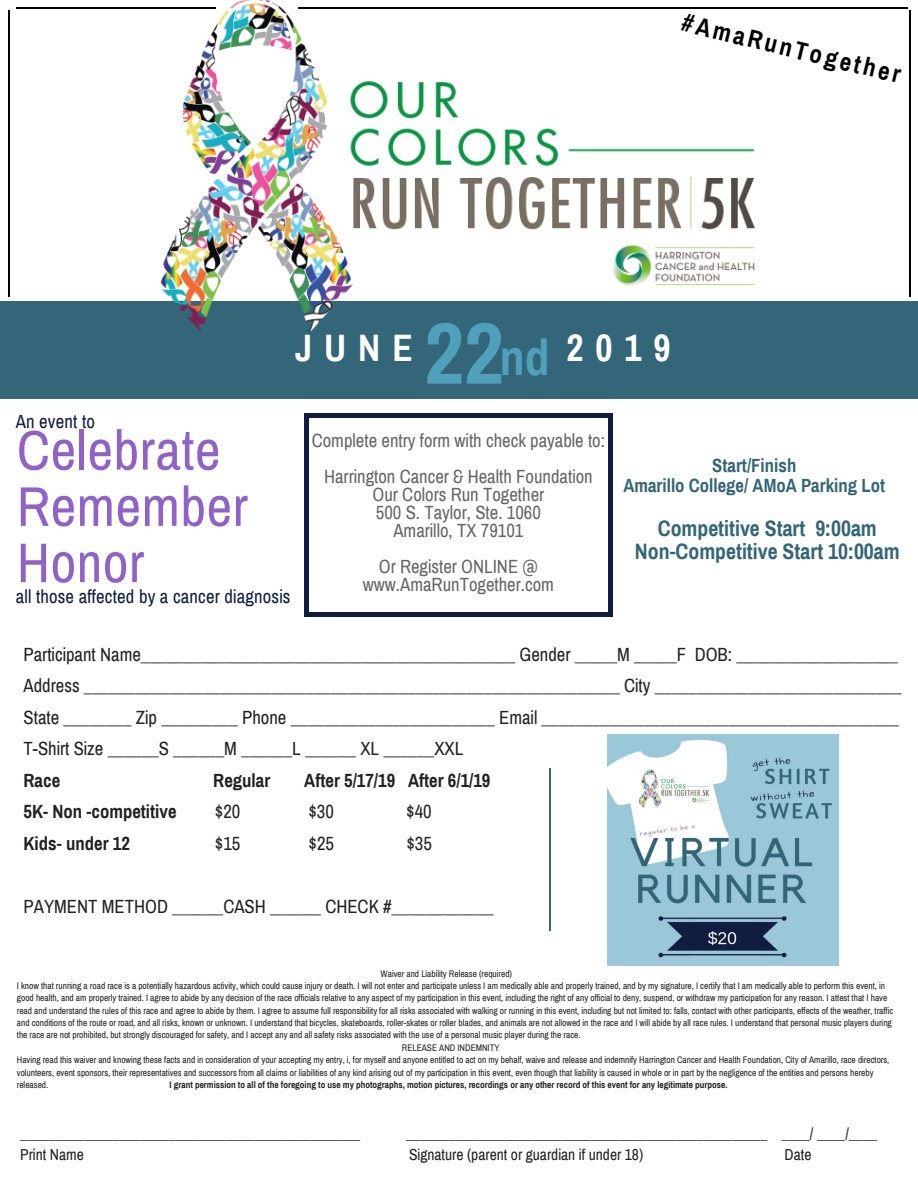
<style>
.page{position:relative;width:918px;height:1188px;background:#fff}
.page>*{position:absolute;margin:0;border:0;box-sizing:border-box;transform-origin:0 0}
.t1{font:700 87.15px "Archivo Narrow";color:#50a0bc}
.t2{font:55.95px/56.2px "Archivo Narrow";letter-spacing:.01em;color:#9061c8}
.t3{font:700 49.8px "Archivo Narrow";color:#50a0bc}
.t4{font:700 37.35px "Archivo Narrow";letter-spacing:.32em;color:#fff}
.t5{font:700 24.9px "Archivo Narrow";color:#000}
.t6{font:700 21.75px/23.7px "Archivo Narrow";color:#336678;text-align:center}
.t7{font:18.75px/31.5px "Archivo Narrow";color:#222}
.t8{font:18.75px/18px "Archivo Narrow";color:#666;text-align:center}
.t9{font:700 18.75px "Archivo Narrow";color:#222}
.t10{font:18.75px "Archivo Narrow";letter-spacing:.01em;color:#101d40}
.t11{font:700 18.75px/20.2px "Archivo Narrow";color:#336678;text-align:center}
.t12{font:15.6px "Archivo Narrow";color:#222}
.t13{font:9.3px "Archivo Narrow";color:#222}
.t14{font:700 9.3px "Archivo Narrow";color:#222}
</style>
<div class="page">
<svg style="left:609px;top:612px;width:4px;height:4px"></svg>
<div style="left:304px;top:417px;width:5px;height:195px;background:#101d40"></div>
<svg style="left:304px;top:612px;width:4px;height:4px"></svg>
<div style="left:608px;top:417px;width:5px;height:195px;background:#101d40"></div>
<hr style="left:308px;top:612px;width:301px;height:4px;background:#101d40">
<svg style="left:609px;top:413px;width:4px;height:4px"></svg>
<svg style="left:304px;top:413px;width:4px;height:4px"></svg>
<div style="left:308px;top:413px;width:301px;height:5px;background:#101d40"></div>
<svg style="left:549px;top:768px;width:2px;height:9px"></svg>
<hr style="left:549px;top:777px;width:2px;height:65px;background:#336678">
<hr style="left:549px;top:842px;width:2px;height:65px;background:#336678">
<svg style="left:549px;top:907px;width:2px;height:24px"></svg>
<div style="left:0;top:302px;width:918px;height:97px;background:#336678"></div>
<img style="left:147px;top:0;width:621px;height:333px">
<svg style="left:299px;top:7px;width:10px;height:2px"></svg>
<hr style="left:309px;top:7px;width:72px;height:2px;background:#000">
<hr style="left:381px;top:7px;width:72px;height:2px;background:#000">
<hr style="left:453px;top:7px;width:72px;height:2px;background:#000">
<hr style="left:525px;top:7px;width:72px;height:2px;background:#000">
<hr style="left:597px;top:7px;width:73px;height:2px;background:#000">
<hr style="left:669px;top:7px;width:73px;height:2px;background:#000">
<hr style="left:742px;top:7px;width:72px;height:2px;background:#000">
<hr style="left:814px;top:7px;width:72px;height:2px;background:#000">
<svg style="left:16px;top:7px;width:10px;height:2px"></svg>
<svg style="left:205px;top:7px;width:11px;height:2px"></svg>
<hr style="left:26px;top:7px;width:73px;height:2px;background:#000">
<hr style="left:99px;top:7px;width:72px;height:2px;background:#000">
<hr style="left:171px;top:7px;width:34px;height:2px;background:#000">
<svg style="left:886px;top:7px;width:25px;height:14px"></svg>
<svg style="left:909px;top:286px;width:2px;height:11px"></svg>
<hr style="left:909px;top:21px;width:2px;height:72px;background:#000">
<hr style="left:909px;top:93px;width:2px;height:72px;background:#000">
<hr style="left:909px;top:165px;width:2px;height:72px;background:#000">
<hr style="left:909px;top:237px;width:2px;height:49px;background:#000">
<svg style="left:8px;top:11px;width:2px;height:10px"></svg>
<svg style="left:8px;top:286px;width:2px;height:11px"></svg>
<hr style="left:8px;top:21px;width:2px;height:72px;background:#000">
<hr style="left:8px;top:93px;width:2px;height:72px;background:#000">
<hr style="left:8px;top:165px;width:2px;height:72px;background:#000">
<hr style="left:8px;top:237px;width:2px;height:49px;background:#000">
<img style="left:608px;top:735px;width:230px;height:230px">
<h3 class="t5" style="left:686px;top:8px;width:226px;rotate:14deg">#AmaRunTogether</h3>
<h3 class="t4" style="left:295px;top:329px;width:119px">JUNE</h3>
<h1 class="t1" style="left:424px;top:307px;width:81px">22</h1>
<h3 class="t3" style="left:500px;top:331px;width:51px">nd</h3>
<h3 class="t4" style="left:566px;top:329px;width:105px">2019</h3>
<h3 class="t10" style="left:16px;top:411px;width:81px">An event to</h3>
<h2 class="t2" style="left:17px;top:423px;width:233px">Celebrate<br>Remember<br>Honor</h2>
<h3 class="t10" style="left:16px;top:587px;width:276px">all those affected by a cancer diagnosis</h3>
<h3 class="t8" style="left:312px;top:423px;width:295px;line-height:36px">Complete entry form with check payable to:<br>Harrington Cancer &amp; Health Foundation</h3>
<h3 class="t8" style="left:373px;top:486px;width:173px">Our Colors Run Together<br>500 S. Taylor, Ste. 1060<br>Amarillo, TX 79101</h3>
<h3 class="t8" style="left:363px;top:558px;width:193px">Or Register ONLINE @ www.AmaRunTogether.com</h3>
<h3 class="t11" style="left:623px;top:456px;width:263px">Start/Finish<br>Amarillo College/ AMoA Parking Lot</h3>
<h3 class="t6" style="left:635px;top:516px;width:266px">Competitive Start 9:00am<br>Non-Competitive Start 10:00am</h3>
<p class="t7" style="left:24px;top:639px;width:879px">Participant Name____________________________________________ Gender _____M _____F DOB: ___________________ Address _______________________________________________________________ City _____________________________ State ________ Zip _________ Phone ________________________ Email __________________________________________ T-Shirt Size ______S ______M ______L ______ XL ______XXL</p>
<h3 class="t9" style="left:24px;top:770px;width:38px">Race</h3>
<h3 class="t9" style="left:213px;top:770px;width:58px">Regular</h3>
<h3 class="t9" style="left:304px;top:770px;width:188px">After 5/17/19 After 6/1/19</h3>
<h3 class="t9" style="left:24px;top:802px;width:154px">5K- Non -competitive</h3>
<h3 class="t7" style="left:215px;top:796px;width:27px">$20</h3>
<h3 class="t7" style="left:308px;top:796px;width:27px">$30</h3>
<h3 class="t7" style="left:406px;top:796px;width:27px">$40</h3>
<h3 class="t9" style="left:24px;top:833px;width:108px">Kids- under 12</h3>
<h3 class="t7" style="left:215px;top:828px;width:27px">$15</h3>
<h3 class="t7" style="left:309px;top:828px;width:27px">$25</h3>
<h3 class="t7" style="left:406px;top:828px;width:27px">$35</h3>
<h3 class="t7" style="left:24px;top:891px;width:472px">PAYMENT METHOD ______CASH ______ CHECK #____________</h3>
<p class="t13" style="left:381px;top:968px;width:133px">Waiver and Liability Release (required)</p>
<p class="t13" style="left:17px;top:981px;width:870px">I know that running a road race is a potentially hazardous activity, which could cause injury or death. I will not enter and participate unless I am medically able and properly trained, and by my signature, I certify that I am medically able to perform this event, in</p>
<p class="t13" style="left:17px;top:993px;width:872px">good health, and am properly trained. I agree to abide by any decision of the race officials relative to any aspect of my participation in this event, including the right of any official to deny, suspend, or withdraw my participation for any reason. I attest that I have</p>
<p class="t13" style="left:17px;top:1005px;width:878px">read and understand the rules of this race and agree to abide by them. I agree to assume full responsibility for all risks associated with walking or running in this event, including but not limited to: falls, contact with other participants, effects of the weather, traffic</p>
<p class="t13" style="left:17px;top:1018px;width:876px">and conditions of the route or road, and all risks, known or unknown. I understand that bicycles, skateboards, roller-skates or roller blades, and animals are not allowed in the race and I will abide by all race rules. I understand that personal music players during</p>
<p class="t13" style="left:17px;top:1030px;width:565px">the race are not prohibited, but strongly discouraged for safety, and I accept any and all safety risks associated with the use of a personal music player during the race.</p>
<p class="t13" style="left:402px;top:1043px;width:99px">RELEASE AND INDEMNITY</p>
<p class="t13" style="left:17px;top:1055px;width:874px">Having read this waiver and knowing these facts and in consideration of your accepting my entry, i, for myself and anyone entitled to act on my behalf, waive and release and indemnify Harrington Cancer and Health Foundation, City of Amarillo, race directors,</p>
<p class="t13" style="left:17px;top:1067px;width:858px">volunteers, event sponsors, their representatives and successors from all claims or liabilities of any kind arising out of my participation in this event, even though that liability is caused in whole or in part by the negligence of the entities and persons hereby</p>
<p class="t13" style="left:17px;top:1080px;width:33px">released.</p>
<p class="t14" style="left:170px;top:1080px;width:559px">I grant permission to all of the foregoing to use my photographs, motion pictures, recordings or any other record of this event for any legitimate purpose.</p>
<h3 class="t12" style="left:20px;top:1125px;width:342px">________________________________________________</h3>
<h3 class="t12" style="left:406px;top:1125px;width:473px">___________________________________________________ ____/ ____/____</h3>
<h3 class="t12" style="left:20px;top:1146px;width:65px">Print Name</h3>
<h3 class="t12" style="left:409px;top:1146px;width:236px">Signature (parent or guardian if under 18)</h3>
<h3 class="t12" style="left:785px;top:1146px;width:28px">Date</h3>
</div>
